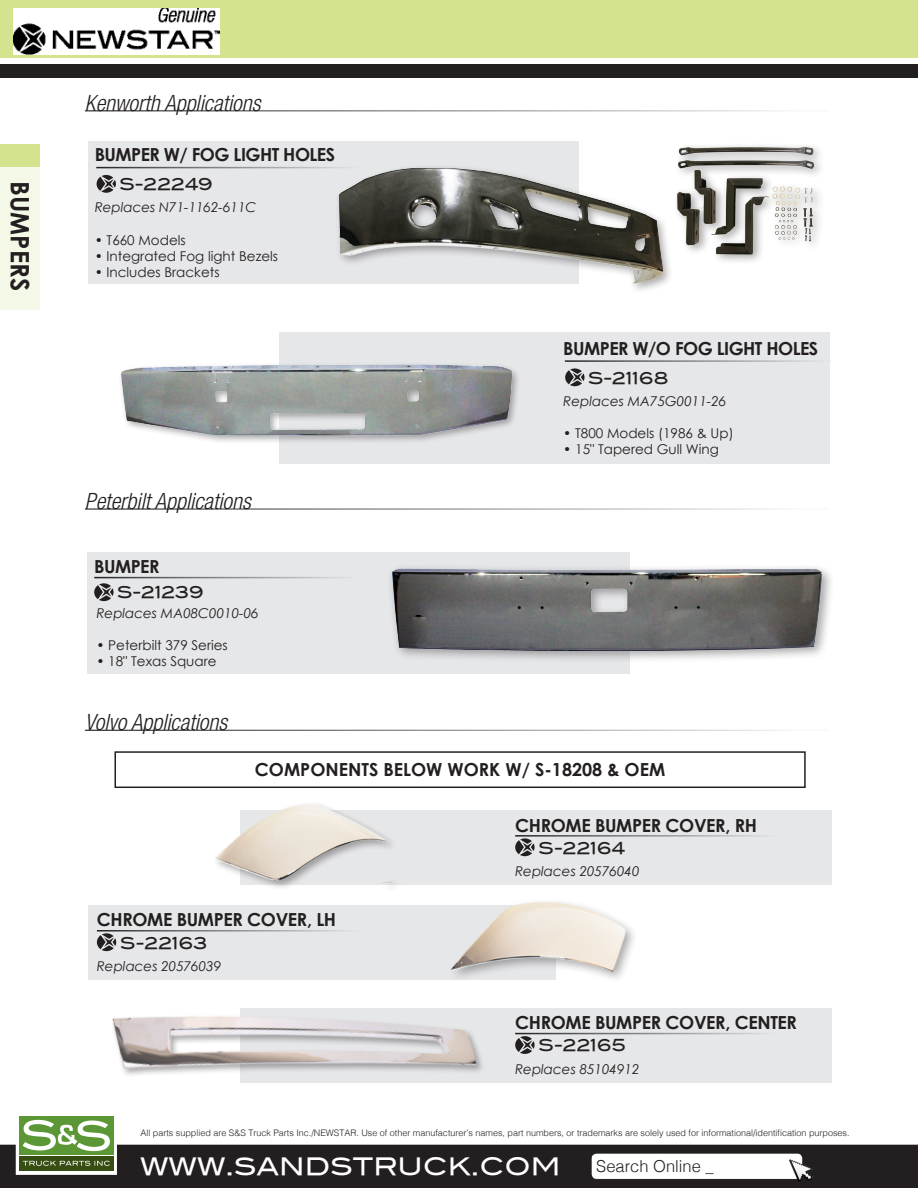
<style>
.page{position:relative;width:918px;height:1188px;background:#fff}
.page>*{position:absolute;margin:0;border:0;box-sizing:border-box;transform-origin:0 0}
.t1{font:700 25.5px "Century Gothic";color:#231f20}
.t2{font:24px "Blair Md ITCTT Medium";color:#fff}
.t3{font:italic 300 condensed 22.5px "Helvetica Neue LT Std";color:#231f20}
.t4{font:700 18px "Century Gothic";letter-spacing:-.02em;color:#231f20}
.t5{font:700 18px "Century Gothic";color:#231f20}
.t6{font:16.5px "Blair Md ITCTT Medium";color:#231f20}
.t7{font:300 16.5px "Helvetica";color:#231f20}
.t8{font:13.5px "Century Gothic";color:#231f20}
.t9{font:italic 13.5px "Century Gothic";color:#231f20}
.t10{font:300 9px "Helvetica";color:#231f20}
</style>
<div class="page">
<div style="left:19px;top:1116px;width:95px;height:39px;background:#5b9734"></div>
<svg style="left:0;top:1120px;width:918px;height:68px"></svg>
<div style="left:591px;top:1153px;width:212px;height:26px;background:#fff;border-radius:5px"></div>
<div style="left:591px;top:1153px;width:212px;height:27px;border:1px solid #231f20;border-radius:5px"></div>
<img style="left:788px;top:1158px;width:25px;height:24px">
<div style="left:0;top:65px;width:918px;height:13px;background:#231f20"></div>
<div style="left:0;top:144px;width:40px;height:23px;background:#d4e38e"></div>
<div style="left:0;top:167px;width:40px;height:143px;background:#f4f8e6"></div>
<div style="left:0;top:0;width:918px;height:58px;background:#d4e38e"></div>
<img style="left:14px;top:8px;width:206px;height:47px">
<div style="left:240px;top:811px;width:592px;height:74px;background:#e6e7e9"></div>
<hr style="left:515px;top:835px;width:266px;height:2px;background:#fff">
<svg style="left:515px;top:838px;width:20px;height:18px"></svg>
<div style="left:88px;top:906px;width:468px;height:74px;background:#e6e7e9"></div>
<hr style="left:97px;top:930px;width:266px;height:2px;background:#fff">
<svg style="left:97px;top:933px;width:19px;height:18px"></svg>
<div style="left:240px;top:1008px;width:592px;height:75px;background:#e6e7e9"></div>
<hr style="left:515px;top:1033px;width:266px;height:1px;background:#fff">
<svg style="left:515px;top:1036px;width:20px;height:18px"></svg>
<div style="left:212px;top:800px;width:189px;height:93px;background:#231f20;opacity:.39"></div>
<img style="left:212px;top:800px;width:179px;height:82px">
<img style="left:447px;top:902px;width:187px;height:77px">
<div style="left:110px;top:1014px;width:376px;height:64px;background:#231f20;opacity:.39"></div>
<img style="left:110px;top:1016px;width:376px;height:59px">
<div style="left:115px;top:751px;width:691px;height:37px;border:2px solid #231f20"></div>
<div style="left:87px;top:553px;width:543px;height:121px;background:#e6e7e9"></div>
<svg style="left:94px;top:583px;width:20px;height:18px"></svg>
<hr style="left:94px;top:577px;width:266px;height:1px;background:#fff">
<div style="left:387px;top:563px;width:448px;height:101px;background:#231f20;opacity:.39"></div>
<img style="left:387px;top:563px;width:441px;height:96px">
<div style="left:88px;top:141px;width:491px;height:143px;background:#e6e7e9"></div>
<svg style="left:97px;top:175px;width:19px;height:18px"></svg>
<hr style="left:96px;top:167px;width:266px;height:1px;background:#fff">
<div style="left:335px;top:163px;width:339px;height:132px;background:#231f20;opacity:.39"></div>
<img style="left:335px;top:168px;width:329px;height:116px">
<div style="left:673px;top:142px;width:152px;height:123px;background:#fefefe"></div>
<img style="left:668px;top:146px;width:153px;height:115px">
<div style="left:279px;top:332px;width:551px;height:131px;background:#e6e7e9"></div>
<div style="left:118px;top:361px;width:403px;height:83px;background:#231f20;opacity:.39"></div>
<img style="left:121px;top:361px;width:397px;height:77px">
<svg style="left:565px;top:368px;width:20px;height:18px"></svg>
<hr style="left:565px;top:360px;width:266px;height:2px;background:#fff">
<h1 class="t1" style="left:36px;top:181px;width:111px;rotate:90deg">BUMPERS</h1>
<p class="t3" style="left:85px;top:90px;width:177px">Kenworth Applications</p>
<p class="t4" style="left:95px;top:143px;width:242px">BUMPER W/ FOG LIGHT HOLES</p>
<p class="t9" style="left:95px;top:199px;width:163px">Replaces N71-1162-611C</p>
<p class="t8" style="left:95px;top:232px;width:93px">• T660 Models</p>
<p class="t8" style="left:95px;top:248px;width:185px">• Integrated Fog light Bezels</p>
<p class="t8" style="left:95px;top:264px;width:126px">• Includes Brackets</p>
<p class="t6" style="left:119px;top:171px;width:95px">S-22249</p>
<p class="t3" style="left:85px;top:488px;width:168px">Peterbilt Applications</p>
<p class="t4" style="left:94px;top:555px;width:67px">BUMPER</p>
<p class="t9" style="left:96px;top:605px;width:164px">Replaces MA08C0010-06</p>
<p class="t8" style="left:96px;top:637px;width:133px">• Peterbilt 379 Series</p>
<p class="t8" style="left:96px;top:653px;width:122px">• 18" Texas Square</p>
<p class="t6" style="left:117px;top:579px;width:89px">S-21239</p>
<p class="t3" style="left:85px;top:709px;width:144px">Volvo Applications</p>
<p class="t4" style="left:563px;top:337px;width:257px">BUMPER W/O FOG LIGHT HOLES</p>
<p class="t9" style="left:563px;top:393px;width:165px">Replaces MA75G0011-26</p>
<p class="t8" style="left:563px;top:425px;width:172px">• T800 Models (1986 &amp; Up)</p>
<p class="t8" style="left:563px;top:441px;width:157px">• 15" Tapered Gull Wing</p>
<p class="t6" style="left:588px;top:364px;width:82px">S-21168</p>
<p class="t5" style="left:255px;top:759px;width:412px">COMPONENTS BELOW WORK W/ S-18208 &amp; OEM</p>
<p class="t4" style="left:97px;top:909px;width:241px">CHROME BUMPER COVER, LH</p>
<p class="t6" style="left:120px;top:929px;width:89px">S-22163</p>
<p class="t9" style="left:97px;top:958px;width:126px">Replaces 20576039</p>
<p class="t4" style="left:515px;top:814px;width:243px">CHROME BUMPER COVER, RH</p>
<p class="t6" style="left:539px;top:834px;width:88px">S-22164</p>
<p class="t9" style="left:515px;top:863px;width:126px">Replaces 20576040</p>
<p class="t4" style="left:515px;top:1011px;width:283px">CHROME BUMPER COVER, CENTER</p>
<p class="t6" style="left:539px;top:1032px;width:89px">S-22165</p>
<p class="t9" style="left:515px;top:1060px;width:126px">Replaces 85104912</p>
<p class="t10" style="left:140px;top:1125px;width:711px">All parts supplied are S&amp;S Truck Parts Inc./NEWSTAR. Use of other manufacturer’s names, part numbers, or trademarks are solely used for informational/identification purposes.</p>
<p class="t2" style="left:140px;top:1147px;width:422px">WWW.SANDSTRUCK.COM</p>
<p class="t7" style="left:596px;top:1152px;width:119px">Search Online _</p>
</div>
